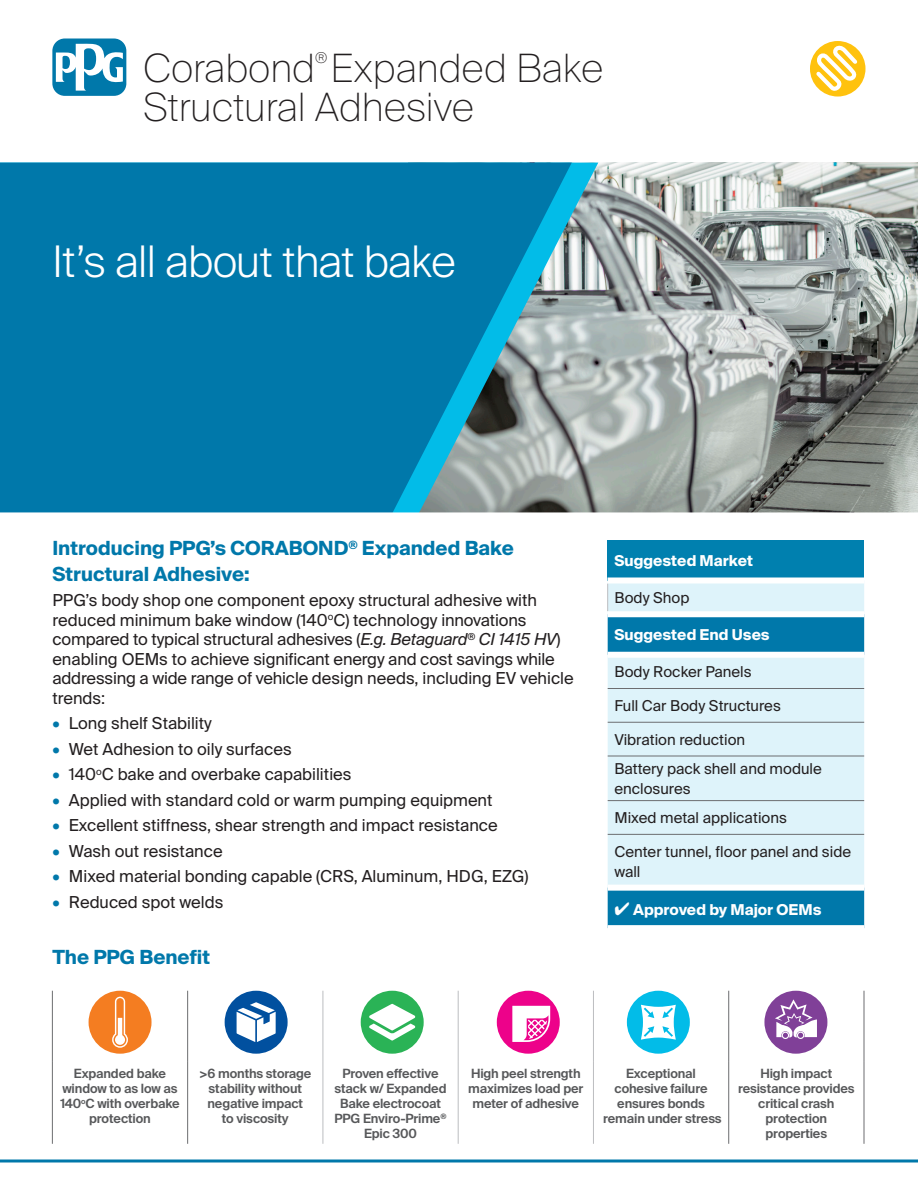
<style>
.page{position:relative;width:918px;height:1188px;background:#fff}
.page>*{position:absolute;margin:0;border:0;box-sizing:border-box;transform-origin:0 0}
.t1{font:300 43.5px "Suisse Intl";letter-spacing:-.01em;color:#fff}
.t2{font:100 39px "Suisse Intl";color:#231f20}
.t3{font:700 19.5px/25.5px "Suisse Intl";color:#0078aa}
.t4{font:16.5px/19.5px "Suisse Intl";color:#231f20}
.t5{font:15px/19.5px "Suisse Intl";color:#231f20}
.t6{font:700 15px "Suisse Intl";color:#fff}
.t7{font:100 14.85px "Suisse Intl";color:#231f20}
.t8{font:600 12.75px/15px "Suisse Intl";letter-spacing:-.01em;color:#57585a;text-align:center}
.s1{font-style:italic}
.s2{color:#0078aa}
</style>
<div class="page">
<div style="left:52px;top:39px;width:74px;height:57px;background:#0078aa;border-radius:12px"></div>
<svg style="left:56px;top:42px;width:67px;height:49px"></svg>
<svg style="left:810px;top:41px;width:56px;height:56px"></svg>
<svg style="left:811px;top:44px;width:48px;height:53px"></svg>
<img style="left:598px;top:163px;width:320px;height:349px">
<svg style="left:572px;top:163px;width:26px;height:349px;background:#9eb3b6"></svg>
<svg style="left:0;top:163px;width:572px;height:349px;background:#117fab"></svg>
<hr style="left:0;top:1160px;width:918px;height:2px;background:#0078aa">
<svg style="left:0;top:512px;width:918px;height:1px"></svg>
<div style="left:608px;top:540px;width:256px;height:40px;background:#0080af"></div>
<div style="left:608px;top:584px;width:256px;height:27px;background:#def3fa"></div>
<svg style="left:608px;top:617px;width:256px;height:308px;background:#a9d5e6"></svg>
<svg style="left:607px;top:584px;width:1px;height:27px"></svg>
<hr style="left:608px;top:688px;width:256px;height:1px;background:#6c6d70">
<hr style="left:608px;top:834px;width:256px;height:1px;background:#6c6d70">
<hr style="left:608px;top:722px;width:256px;height:1px;background:#6c6d70">
<hr style="left:608px;top:756px;width:256px;height:1px;background:#6c6d70">
<hr style="left:608px;top:800px;width:256px;height:1px;background:#6c6d70">
<div style="left:608px;top:885px;width:256px;height:6px;background:#fff"></div>
<div style="left:608px;top:652px;width:256px;height:6px;background:#fff"></div>
<div style="left:608px;top:578px;width:256px;height:6px;background:#fff"></div>
<hr style="left:323px;top:991px;width:1px;height:71px;background:#bcbdc0">
<hr style="left:458px;top:991px;width:1px;height:71px;background:#bcbdc0">
<hr style="left:593px;top:991px;width:1px;height:71px;background:#bcbdc0">
<hr style="left:323px;top:1062px;width:1px;height:82px;background:#bcbdc0">
<hr style="left:458px;top:1062px;width:1px;height:82px;background:#bcbdc0">
<hr style="left:593px;top:1062px;width:1px;height:82px;background:#bcbdc0">
<hr style="left:187px;top:991px;width:1px;height:71px;background:#6c6d70">
<hr style="left:187px;top:1062px;width:1px;height:82px;background:#6c6d70">
<hr style="left:864px;top:991px;width:1px;height:71px;background:#6c6d70">
<hr style="left:864px;top:1062px;width:1px;height:82px;background:#6c6d70">
<hr style="left:52px;top:991px;width:1px;height:71px;background:#6c6d70">
<hr style="left:728px;top:991px;width:1px;height:71px;background:#6c6d70">
<hr style="left:52px;top:1062px;width:1px;height:82px;background:#6c6d70">
<hr style="left:728px;top:1062px;width:1px;height:82px;background:#6c6d70">
<div style="left:89px;top:991px;width:63px;height:63px;background:#f47d21;border-radius:50%"></div>
<svg style="left:112px;top:997px;width:16px;height:51px"></svg>
<div style="left:361px;top:991px;width:63px;height:63px;background:#2ab356;border-radius:50%"></div>
<svg style="left:369px;top:1004px;width:46px;height:37px"></svg>
<div style="left:764px;top:991px;width:63px;height:63px;background:#804098;border-radius:50%"></div>
<svg style="left:775px;top:999px;width:42px;height:40px"></svg>
<div style="left:627px;top:991px;width:63px;height:63px;background:#02bce8;border-radius:50%"></div>
<svg style="left:641px;top:1005px;width:35px;height:35px"></svg>
<div style="left:225px;top:991px;width:63px;height:63px;background:#01509f;border-radius:50%"></div>
<svg style="left:237px;top:1002px;width:39px;height:40px"></svg>
<div style="left:497px;top:991px;width:63px;height:63px;background:#ed028a;border-radius:50%"></div>
<svg style="left:512px;top:1006px;width:38px;height:36px"></svg>
<p class="t7" style="left:315px;top:49px;width:14px">®</p>
<p class="t2" style="left:144px;top:85px;width:332px">Structural Adhesive</p>
<p class="t2" style="left:144px;top:46px;width:461px">Corabond Expanded Bake</p>
<p class="t1" style="left:52px;top:236px;width:405px">It’s all about that bake</p>
<p class="t3" style="left:52px;top:536px;width:463px">Introducing PPG’s CORABOND<sup>®</sup> Expanded Bake<br>Structural Adhesive:</p>
<p class="t4" style="left:52px;top:591px;width:523px">PPG’s body shop one component epoxy structural adhesive with reduced minimum bake window (140<sup>o</sup>C) technology innovations compared to typical structural adhesives (<span class="s1">E.g. Betaguard</span><sup>®</sup> <span class="s1">CI 1415 HV</span>) enabling OEMs to achieve significant energy and cost savings while addressing a wide range of vehicle design needs, including EV vehicle trends:</p>
<p class="t4" style="left:52px;top:714px;width:161px"><span class="s2">•</span> Long shelf Stability</p>
<p class="t4" style="left:52px;top:739px;width:241px"><span class="s2">•</span> Wet Adhesion to oily surfaces</p>
<p class="t4" style="left:52px;top:765px;width:301px"><span class="s2">•</span> 140<sup>o</sup>C bake and overbake capabilities</p>
<p class="t4" style="left:52px;top:790px;width:442px"><span class="s2">•</span> Applied with standard cold or warm pumping equipment</p>
<p class="t4" style="left:52px;top:816px;width:447px"><span class="s2">•</span> Excellent stiffness, shear strength and impact resistance</p>
<p class="t4" style="left:52px;top:841px;width:172px"><span class="s2">•</span> Wash out resistance</p>
<p class="t4" style="left:52px;top:867px;width:478px"><span class="s2">•</span> Mixed material bonding capable (CRS, Aluminum, HDG, EZG)</p>
<p class="t4" style="left:52px;top:892px;width:173px"><span class="s2">•</span> Reduced spot welds</p>
<p class="t3" style="left:52px;top:944px;width:159px">The PPG Benefit</p>
<p class="t6" style="left:614px;top:552px;width:140px">Suggested Market</p>
<p class="t5" style="left:614px;top:588px;width:76px">Body Shop</p>
<p class="t6" style="left:614px;top:626px;width:157px">Suggested End Uses</p>
<p class="t5" style="left:614px;top:662px;width:139px">Body Rocker Panels</p>
<p class="t5" style="left:614px;top:696px;width:168px">Full Car Body Structures</p>
<p class="t5" style="left:614px;top:730px;width:132px">Vibration reduction</p>
<p class="t5" style="left:614px;top:759px;width:209px">Battery pack shell and module enclosures</p>
<p class="t5" style="left:614px;top:808px;width:174px">Mixed metal applications</p>
<p class="t5" style="left:614px;top:842px;width:238px">Center tunnel, floor panel and side wall</p>
<p class="t6" style="left:614px;top:901px;width:208px">✔ Approved by Major OEMs</p>
<p class="t8" style="left:60px;top:1066px;width:121px">Expanded bake window to as low as<br>140<sup>o</sup>C with overbake protection</p>
<p class="t8" style="left:199px;top:1066px;width:114px">&gt;6 months storage stability without negative impact<br>to viscosity</p>
<p class="t8" style="left:334px;top:1066px;width:114px">Proven effective stack w/ Expanded<br>Bake electrocoat<br>PPG Enviro-Prime<sup>®<br></sup>Epic 300</p>
<p class="t8" style="left:468px;top:1066px;width:117px">High peel strength maximizes load per meter of adhesive</p>
<p class="t8" style="left:603px;top:1066px;width:120px">Exceptional cohesive failure ensures bonds remain under stress</p>
<p class="t8" style="left:738px;top:1066px;width:118px">High impact resistance provides critical crash protection properties</p>
</div>
